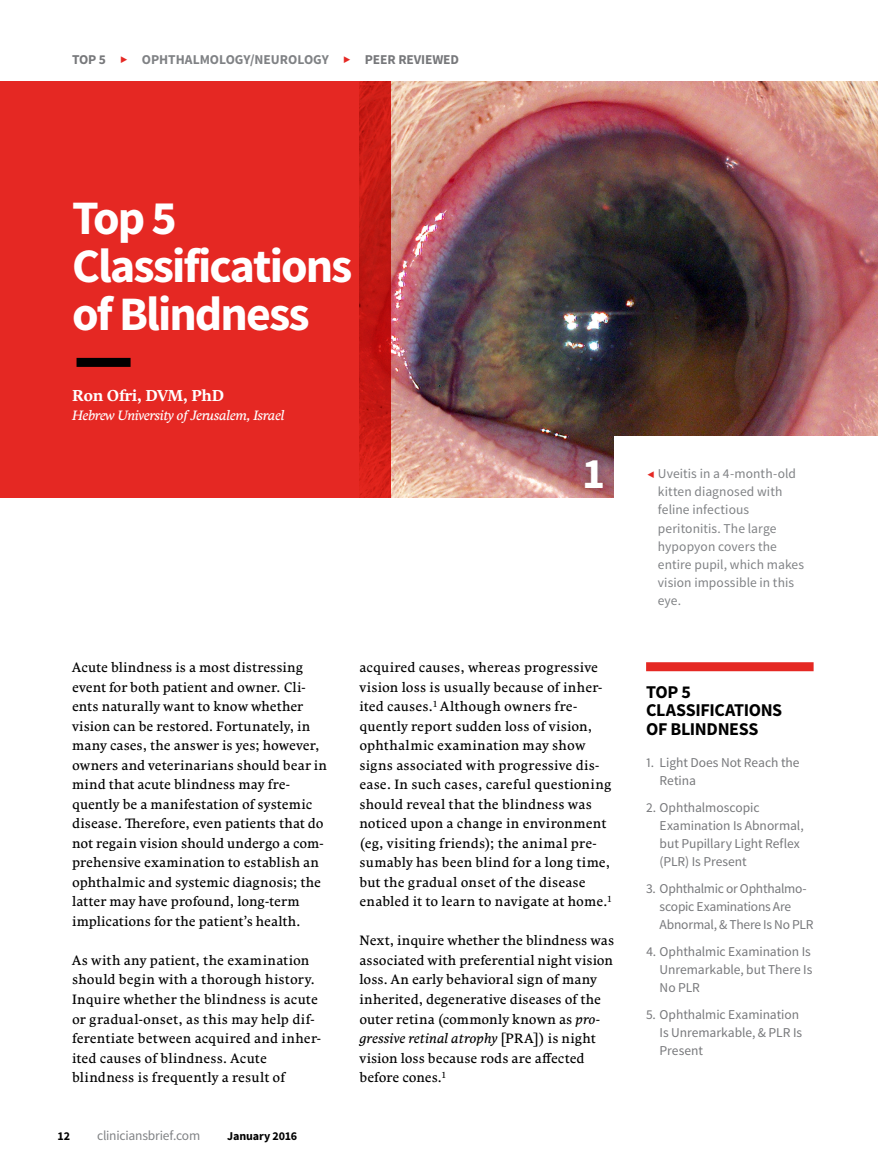
<style>
.page{position:relative;width:878px;height:1175px;background:#fff}
.page>*{position:absolute;margin:0;border:0;box-sizing:border-box;transform-origin:0 0}
.Title{font:700 48px/48px "Source Sans Pro";letter-spacing:-.04em;color:#fff}
.t1{font:700 43.5px "Source Sans Pro";color:#fff}
.Sidebar_head_RED_R{font:700 18px/18.3px "Source Sans Pro";letter-spacing:-.02em;color:#000}
.Author_byline{font:700 15.75px "Comenia Serif Pro";letter-spacing:-.02em;color:#fff}
.Body_Comenia_Serif{font:13.5px/19.5px "Comenia Serif Pro";letter-spacing:.01em;color:#000}
.Sidebar_Text_list{font:13.5px/18px "Source Sans Pro";letter-spacing:-.005em;color:#77787b}
.Figure_Caption{font:13.5px/18px "Source Sans Pro";letter-spacing:.005em;color:#808285}
.Author_affiliation{font:italic 13.5px "Comenia Serif Pro";letter-spacing:-.02em;color:#fff}
.Department_Categor{font:700 13.5px "Source Sans Pro";color:#808285}
.Figure_Caption-2{font:13.5px "Source Sans Pro";letter-spacing:-.015em;color:#808285}
.Department_Categor-2{font:700 13.5px "Source Sans Pro";letter-spacing:-.01em;color:#77787b}
.t2{font:700 12px "Source Sans Pro";letter-spacing:-.005em;color:#000}
.s1{font-style:italic}
</style>
<div class="page">
<div style="left:0;top:81px;width:359px;height:416px;background:#e52823"></div>
<img style="left:391px;top:81px;width:487px;height:416px">
<svg style="left:359px;top:81px;width:32px;height:416px;background:#c71813"></svg>
<div style="left:646px;top:662px;width:167px;height:9px;background:#e52823"></div>
<div style="left:76px;top:358px;width:54px;height:9px;background:#000"></div>
<div style="left:577px;top:453px;width:34px;height:43px;background:#000;opacity:.2"></div>
<div style="left:614px;top:437px;width:264px;height:193px;background:#fff"></div>
<p class="Department_Categor-2" style="left:72px;top:51px;width:35px">TOP 5</p>
<p class="Department_Categor" style="left:142px;top:51px;width:189px">OPHTHALMOLOGY/NEUROLOGY</p>
<p class="Department_Categor-2" style="left:365px;top:51px;width:96px">PEER REVIEWED</p>
<p class="Title" style="left:72px;top:196px;width:282px">Top 5<br>Classifications of Blindness</p>
<p class="Author_byline" style="left:72px;top:384px;width:154px">Ron Ofri, DVM, PhD</p>
<p class="Author_affiliation" style="left:72px;top:406px;width:214px">Hebrew University of Jerusalem, Israel</p>
<p class="Body_Comenia_Serif" style="left:72px;top:657px;width:256px">Acute blindness is a most distressing event for both patient and owner. Cli&shy;ents naturally want to know whether vision can be restored. Fortunately, in many cases, the answer is yes; however, owners and veterinarians should bear in mind that acute blindness may fre&shy;quently be a manifestation of systemic disease. Therefore, even patients that do not regain vision should undergo a com&shy;prehensive examination to establish an ophthalmic and systemic diagnosis; the latter may have profound, long-term implications for the patient’s health.</p>
<p class="Body_Comenia_Serif" style="left:72px;top:950px;width:250px">As with any patient, the examination should begin with a thorough history.<br>Inquire whether the blindness is acute or gradual-onset, as this may help dif&shy;ferentiate between acquired and inher&shy;ited causes of blindness. Acute blindness is frequently a result of</p>
<p class="t2" style="left:58px;top:1128px;width:14px">12</p>
<p class="Figure_Caption-2" style="left:97px;top:1127px;width:105px">cliniciansbrief.com</p>
<p class="t2" style="left:227px;top:1128px;width:72px">January 2016</p>
<p class="t1" style="left:582px;top:446px;width:24px">1</p>
<p class="Figure_Caption" style="left:657px;top:465px;width:148px">Uveitis in a 4-month-old kitten diagnosed with feline infectious peritonitis. The large hypopyon covers the entire pupil, which makes vision impossible in this eye.</p>
<p class="Body_Comenia_Serif" style="left:359px;top:657px;width:254px">acquired causes, whereas progressive vision loss is usually because of inher&shy;ited causes.<sup>1</sup> Although owners fre&shy;quently report sudden loss of vision, ophthalmic examination may show signs associated with progressive dis&shy;ease. In such cases, careful questioning should reveal that the blindness was noticed upon a change in environment (eg, visiting friends); the animal pre&shy;sumably has been blind for a long time, but the gradual onset of the disease enabled it to learn to navigate at home.<sup>1</sup></p>
<p class="Body_Comenia_Serif" style="left:359px;top:930px;width:256px">Next, inquire whether the blindness was associated with preferential night vision loss. An early behavioral sign of many inherited, degenerative diseases of the outer retina (commonly known as <span class="s1">pro&shy;gressive retinal atrophy</span> [PRA]) is night vision loss because rods are affected before cones.<sup>1</sup></p>
<p class="Sidebar_head_RED_R" style="left:646px;top:683px;width:138px">TOP 5<br>CLASSIFICATIONS<br>OF BLINDNESS</p>
<p class="Sidebar_Text_list" style="left:659px;top:753px;width:141px;text-indent:-14px">1. Light Does Not Reach the<br>Retina</p>
<p class="Sidebar_Text_list" style="left:659px;top:798px;width:146px;text-indent:-14px">2. Ophthalmoscopic<br>Examination Is Abnormal, but Pupillary Light Reflex (PLR) Is Present</p>
<p class="Sidebar_Text_list" style="left:659px;top:879px;width:155px;text-indent:-14px">3. Ophthalmic or Ophthalmo&shy;scopic Examinations Are<br>Abnormal, &amp; There Is No PLR</p>
<p class="Sidebar_Text_list" style="left:659px;top:942px;width:154px;text-align:justify;text-indent:-14px">4. Ophthalmic Examination Is Unremarkable, but There Is No PLR</p>
<p class="Sidebar_Text_list" style="left:659px;top:1005px;width:144px;text-indent:-14px">5. Ophthalmic Examination<br>Is Unremarkable, &amp; PLR Is<br>Present</p>
</div>
